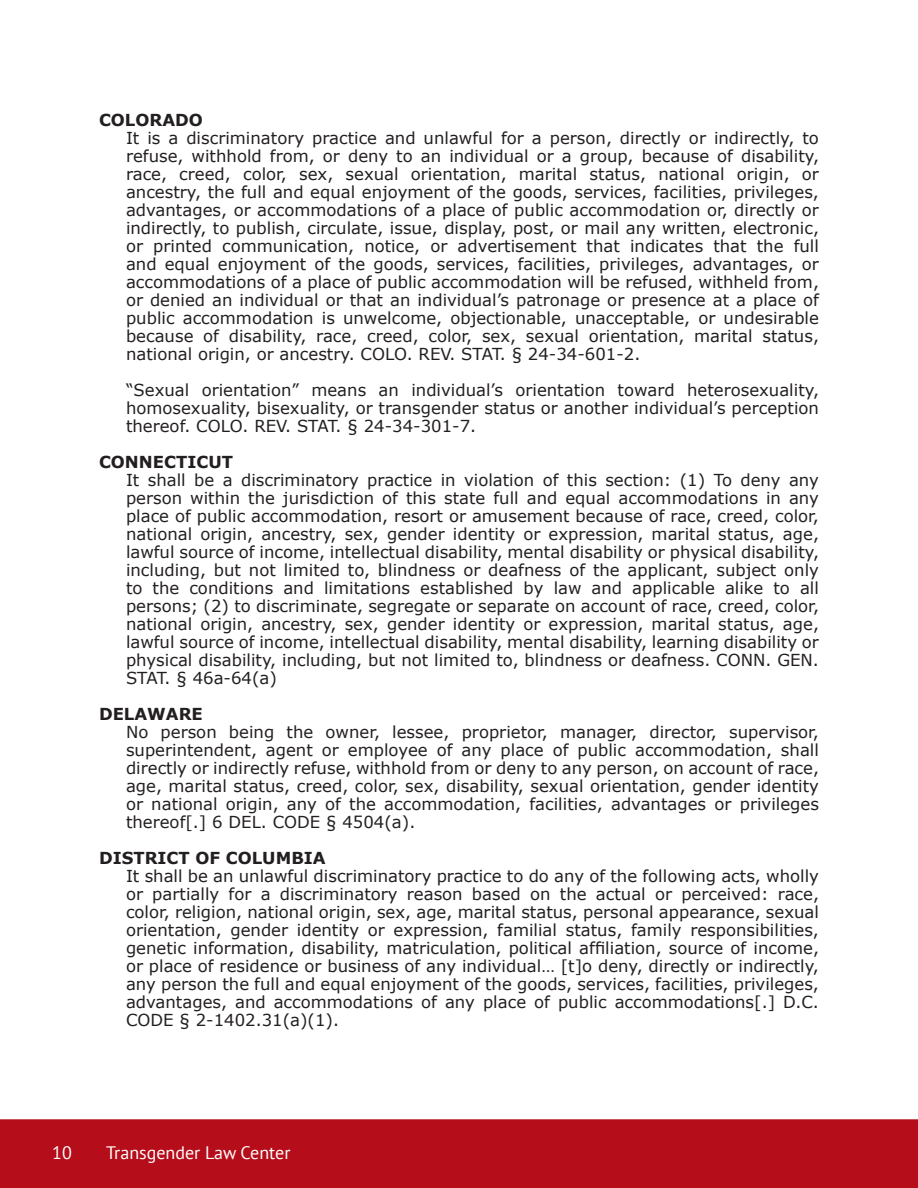
<style>
.page{position:relative;width:918px;height:1188px;background:#fff}
.page>*{position:absolute;margin:0;border:0;box-sizing:border-box;transform-origin:0 0}
.t1{font:18px "PT Sans";color:#fff}
.body_text{font:16.5px/18px "Verdana";color:#231f20;text-align:justify}
.body_text-2{font:700 16.5px "Verdana";color:#231f20}
</style>
<div class="page">
<div style="left:0;top:1119px;width:918px;height:69px;background:#b50e1a"></div>
<p class="body_text-2" style="left:99px;top:108px;width:105px">COLORADO</p>
<p class="body_text" style="left:126px;top:129px;width:695px">It is a discriminatory practice and unlawful for a person, directly or indirectly, to refuse, withhold from, or deny to an individual or a group, because of disability, race, creed, color, sex, sexual orientation, marital status, national origin, or ancestry, the full and equal enjoyment of the goods, services, facilities, privileges, advantages, or accommodations of a place of public accommodation or, directly or indirectly, to publish, circulate, issue, display, post, or mail any written, electronic, or printed communication, notice, or advertisement that indicates that the full and equal enjoyment of the goods, services, facilities, privileges, advantages, or accommodations of a place of public accommodation will be refused, withheld from, or denied an individual or that an individual’s patronage or presence at a place of public accommodation is unwelcome, objectionable, unacceptable, or undesirable because of disability, race, creed, color, sex, sexual orientation, marital status, national origin, or ancestry. COLO. REV. STAT. § 24-34-601-2.</p>
<p class="body_text" style="left:126px;top:381px;width:695px">“Sexual orientation” means an individual’s orientation toward heterosexuality, homosexuality, bisexuality, or transgender status or another individual’s perception thereof. COLO. REV. STAT. § 24-34-301-7.</p>
<p class="body_text-2" style="left:99px;top:450px;width:135px">CONNECTICUT</p>
<p class="body_text" style="left:126px;top:471px;width:695px">It shall be a discriminatory practice in violation of this section: (1) To deny any person within the jurisdiction of this state full and equal accommodations in any place of public accommodation, resort or amusement because of race, creed, color, national origin, ancestry, sex, gender identity or expression, marital status, age, lawful source of income, intellectual disability, mental disability or physical disability, including, but not limited to, blindness or deafness of the applicant, subject only to the conditions and limitations established by law and applicable alike to all persons; (2) to discriminate, segregate or separate on account of race, creed, color, national origin, ancestry, sex, gender identity or expression, marital status, age, lawful source of income, intellectual disability, mental disability, learning disability or physical disability, including, but not limited to, blindness or deafness. CONN. GEN.<br>STAT. § 46a-64(a)</p>
<p class="body_text-2" style="left:99px;top:702px;width:105px">DELAWARE</p>
<p class="body_text" style="left:126px;top:723px;width:695px">No person being the owner, lessee, proprietor, manager, director, supervisor, superintendent, agent or employee of any place of public accommodation, shall directly or indirectly refuse, withhold from or deny to any person, on account of race, age, marital status, creed, color, sex, disability, sexual orientation, gender identity or national origin, any of the accommodation, facilities, advantages or privileges thereof[.] 6 DEL. CODE § 4504(a).</p>
<p class="body_text-2" style="left:99px;top:846px;width:228px">DISTRICT OF COLUMBIA</p>
<p class="body_text" style="left:126px;top:867px;width:695px">It shall be an unlawful discriminatory practice to do any of the following acts, wholly or partially for a discriminatory reason based on the actual or perceived: race, color, religion, national origin, sex, age, marital status, personal appearance, sexual orientation, gender identity or expression, familial status, family responsibilities, genetic information, disability, matriculation, political affiliation, source of income, or place of residence or business of any individual… [t]o deny, directly or indirectly, any person the full and equal enjoyment of the goods, services, facilities, privileges, advantages, and accommodations of any place of public accommodations[.] D.C.<br>CODE § 2-1402.31(a)(1).</p>
<p class="t1" style="left:52px;top:1141px;width:21px">10</p>
<p class="t1" style="left:106px;top:1141px;width:186px">Transgender Law Center</p>
</div>
